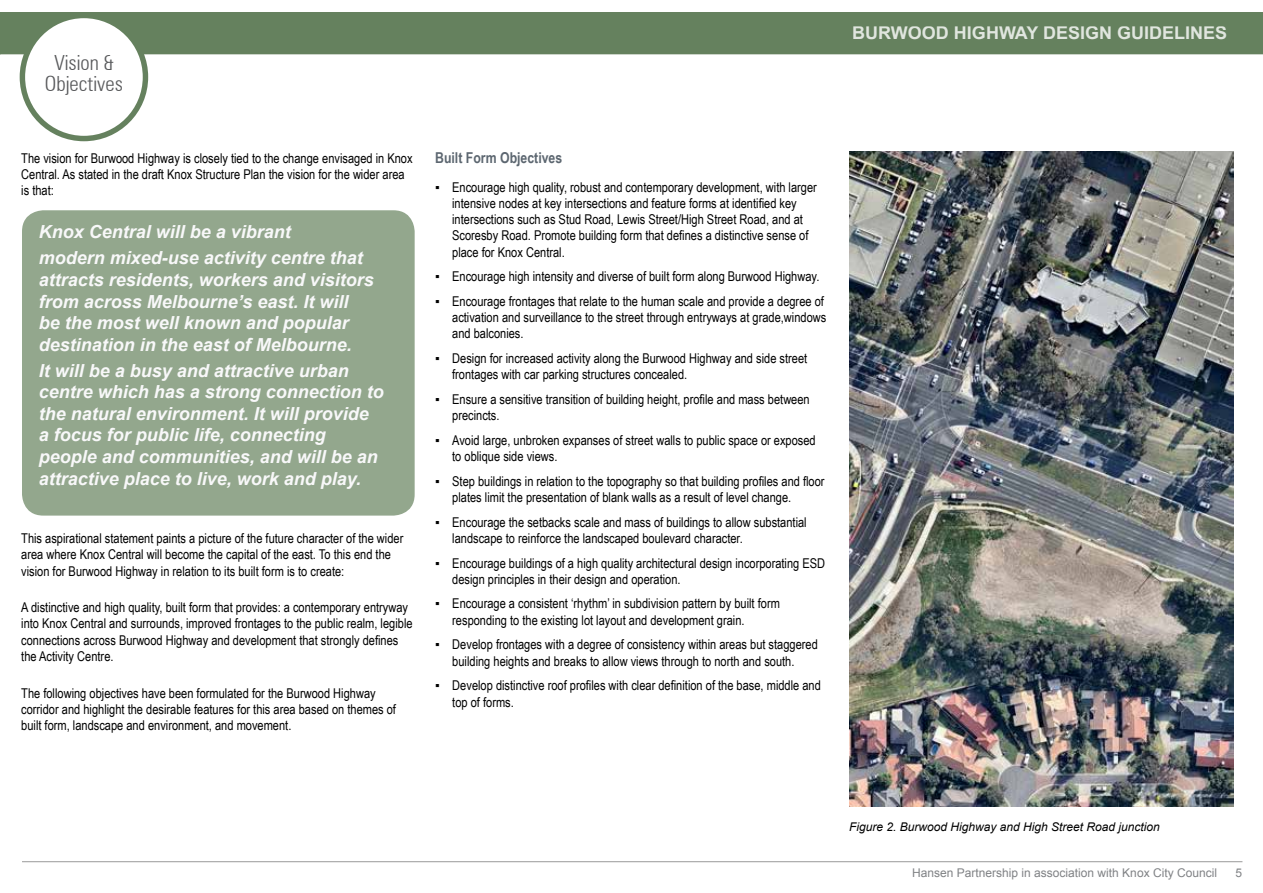
<style>
.page{position:relative;width:1263px;height:893px;background:#fff}
.page>*{position:absolute;margin:0;border:0;box-sizing:border-box;transform-origin:0 0}
.t1{font:300 condensed 20.85px/20.9px "Zurich BT";color:#58595b;text-align:center}
.t2{font:italic 700 18px/21.6px "Arial";color:#f8f8f9}
.t3{font:700 18px "Arial";color:#fff}
.t4{font:700 15px "Arial Narrow";color:#5c6670}
.t5{font:13.5px/16.2px "Arial Narrow";color:#000}
.t6{font:12px "Arial";color:#808285}
.t7{font:italic 12px "Arial";color:#000}
</style>
<div class="page">
<img style="left:849px;top:152px;width:384px;height:654px">
<div style="left:0;top:12px;width:1263px;height:42px;background:#65815e"></div>
<div style="left:198px;top:26px;width:1030px;height:15px;background:#65815e"></div>
<div style="left:198px;top:25px;width:1030px;height:17px;border:2px solid #65815e"></div>
<hr style="left:22px;top:861px;width:1220px;height:1px;background:#999">
<div style="left:22px;top:15px;width:123px;height:124px;background:#fff;border-radius:50%"></div>
<div style="left:20px;top:13px;width:128px;height:128px;border:5px solid #65815e;border-radius:50%"></div>
<div style="left:22px;top:210px;width:393px;height:306px;background:#93a78d;border-radius:21px"></div>
<h1 class="t1" style="left:45px;top:52px;width:80px">Vision &amp;<br>Objectives</h1>
<p class="t5" style="left:21px;top:150px;width:393px">The vision for Burwood Highway is closely tied to the change envisaged in Knox<br>Central. As stated in the draft Knox Structure Plan the vision for the wider area is that:</p>
<h2 class="t2" style="left:39px;top:220px;width:326px;line-height:25.8px">Knox Central will be a vibrant<br>modern mixed-use activity centre that</h2>
<h2 class="t2" style="left:39px;top:269px;width:337px">attracts residents, workers and visitors from across Melbourne’s east. It will be the most well known and popular destination in the east of Melbourne.</h2>
<h2 class="t2" style="left:39px;top:360px;width:347px">It will be a busy and attractive urban centre which has a strong connection to the natural environment. It will provide<br>a focus for public life, connecting people and communities, and will be an attractive place to live, work and play.</h2>
<p class="t5" style="left:21px;top:530px;width:384px">This aspirational statement paints a picture of the future character of the wider area where Knox Central will become the capital of the east. To this end the vision for Burwood Highway in relation to its built form is to create:</p>
<p class="t5" style="left:21px;top:599px;width:393px">A distinctive and high quality, built form that provides: a contemporary entryway into Knox Central and surrounds, improved frontages to the public realm, legible connections across Burwood Highway and development that strongly defines the Activity Centre.</p>
<p class="t5" style="left:21px;top:684px;width:376px">The following objectives have been formulated for the Burwood Highway corridor and highlight the desirable features for this area based on themes of built form, landscape and environment, and movement.</p>
<p class="t4" style="left:435px;top:146px;width:129px">Built Form Objectives</p>
<p class="t5" style="left:452px;top:178px;width:366px;text-indent:-17px">▪ Encourage high quality, robust and contemporary development, with larger intensive nodes at key intersections and feature forms at identified key intersections such as Stud Road, Lewis Street/High Street Road, and at Scoresby Road. Promote building form that defines a distinctive sense of place for Knox Central.</p>
<p class="t5" style="left:435px;top:268px;width:386px">▪ Encourage high intensity and diverse of built form along Burwood Highway.</p>
<p class="t5" style="left:452px;top:293px;width:376px;text-indent:-17px">▪ Encourage frontages that relate to the human scale and provide a degree of activation and surveillance to the street through entryways at grade,windows and balconies.</p>
<p class="t5" style="left:452px;top:350px;width:357px;text-indent:-17px">▪ Design for increased activity along the Burwood Highway and side street frontages with car parking structures concealed.</p>
<p class="t5" style="left:452px;top:391px;width:359px;text-indent:-17px">▪ Ensure a sensitive transition of building height, profile and mass between precincts.</p>
<p class="t5" style="left:452px;top:431px;width:365px;text-indent:-17px">▪ Avoid large, unbroken expanses of street walls to public space or exposed to oblique side views.</p>
<p class="t5" style="left:452px;top:472px;width:374px;text-indent:-17px">▪ Step buildings in relation to the topography so that building profiles and floor plates limit the presentation of blank walls as a result of level change.</p>
<p class="t5" style="left:452px;top:513px;width:356px;text-indent:-17px">▪ Encourage the setbacks scale and mass of buildings to allow substantial landscape to reinforce the landscaped boulevard character.</p>
<p class="t5" style="left:452px;top:554px;width:374px;text-indent:-17px">▪ Encourage buildings of a high quality architectural design incorporating ESD design principles in their design and operation.</p>
<p class="t5" style="left:452px;top:595px;width:329px;text-indent:-17px">▪ Encourage a consistent ‘rhythm’ in subdivision pattern by built form responding to the existing lot layout and development grain.</p>
<p class="t5" style="left:435px;top:636px;width:384px;text-align:center">▪ Develop frontages with a degree of consistency within areas but staggered building heights and breaks to allow views through to north and south.</p>
<p class="t5" style="left:452px;top:677px;width:370px;text-indent:-17px">▪ Develop distinctive roof profiles with clear definition of the base, middle and top of forms.</p>
<h2 class="t3" style="left:852px;top:21px;width:376px">BURWOOD HIGHWAY DESIGN GUIDELINES</h2>
<p class="t7" style="left:849px;top:819px;width:312px">Figure 2. Burwood Highway and High Street Road junction</p>
<p class="t6" style="left:912px;top:865px;width:306px">Hansen Partnership in association with Knox City Council</p>
<p class="t6" style="left:1235px;top:865px;width:8px">5</p>
</div>
